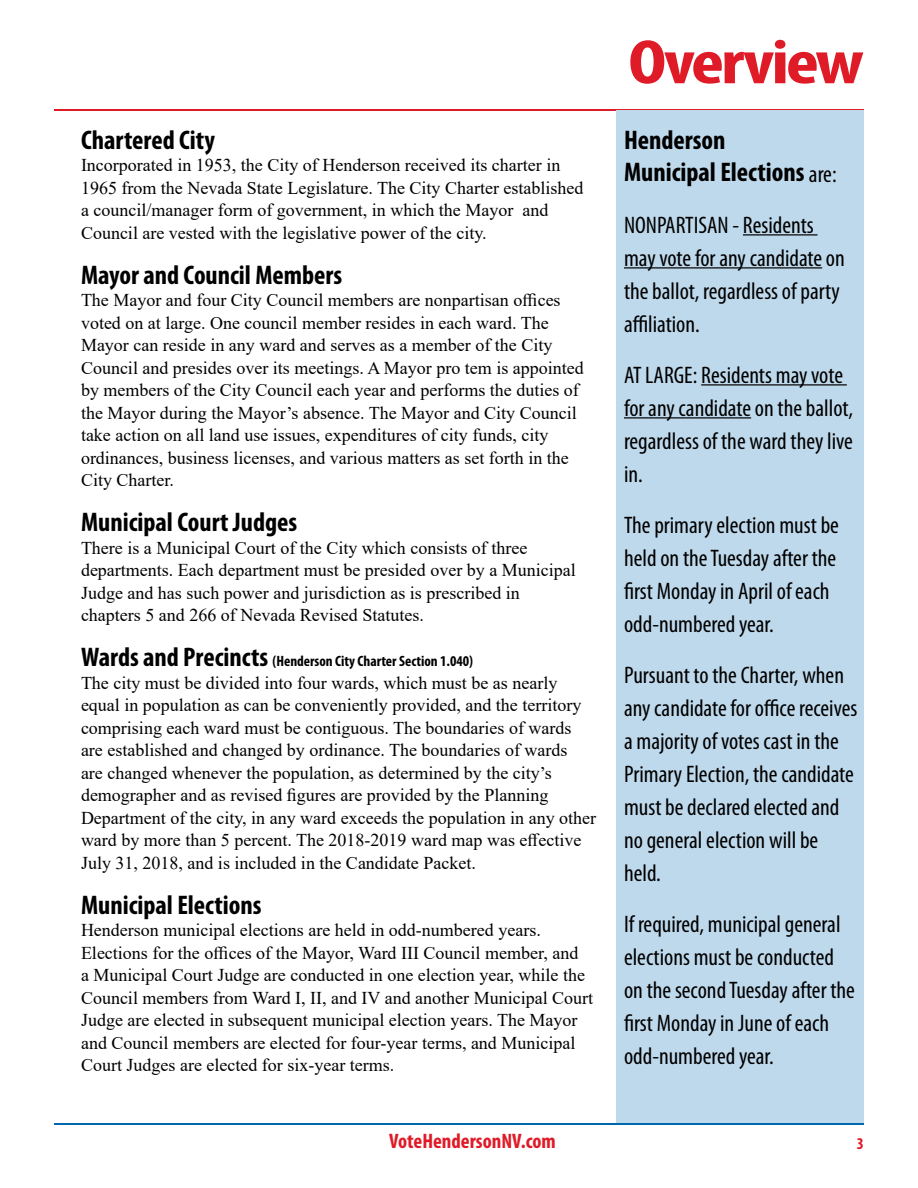
<style>
.page{position:relative;width:918px;height:1188px;background:#fff}
.page>*{position:absolute;margin:0;border:0;box-sizing:border-box;transform-origin:0 0}
.t1{font:700 condensed 63px "Myriad Pro";letter-spacing:-.04em;color:#e01b28;scale:1.25 1}
.t2{font:700 condensed 27px/33px "Myriad Pro";color:#000}
.t3{font:condensed 24px/33px "Myriad Pro";color:#000}
.t4{font:700 condensed 21px "Myriad Pro";color:#e01b28}
.t5{font:18px/22.5px "Times New Roman";color:#000}
.t6{font:700 condensed 16.5px "Myriad Pro";color:#e01b28}
.t7{font:700 condensed 15px "Myriad Pro";color:#000}
.s1{font-size:27px}
.s2{font-weight:400;font-size:24px}
</style>
<div class="page">
<hr style="left:54px;top:109px;width:810px;height:2px;background:#e01b28">
<hr style="left:54px;top:1123px;width:810px;height:2px;background:#0067b1">
<div style="left:616px;top:111px;width:248px;height:1012px;background:#bfd9ec"></div>
<hr style="left:743px;top:234px;width:75px;height:1px;background:#000">
<hr style="left:624px;top:267px;width:198px;height:1px;background:#000">
<hr style="left:701px;top:384px;width:146px;height:1px;background:#000">
<hr style="left:624px;top:417px;width:127px;height:1px;background:#000">
<h2 class="t2" style="left:81px;top:122px;width:135px">Chartered City</h2>
<p class="t5" style="left:81px;top:153px;width:504px">Incorporated in 1953, the City of Henderson received its charter in 1965 from the Nevada State Legislature. The City Charter established a council/manager form of government, in which the Mayor and Council are vested with the legislative power of the city.</p>
<h2 class="t2" style="left:81px;top:257px;width:263px">Mayor and Council Members</h2>
<p class="t5" style="left:81px;top:288px;width:504px">The Mayor and four City Council members are nonpartisan offices voted on at large. One council member resides in each ward. The Mayor can reside in any ward and serves as a member of the City Council and presides over its meetings. A Mayor pro tem is appointed by members of the City Council each year and performs the duties of the Mayor during the Mayor’s absence. The Mayor and City Council take action on all land use issues, expenditures of city funds, city ordinances, business licenses, and various matters as set forth in the City Charter.</p>
<h2 class="t2" style="left:81px;top:505px;width:218px">Municipal Court Judges</h2>
<p class="t5" style="left:81px;top:536px;width:496px">There is a Municipal Court of the City which consists of three departments. Each department must be presided over by a Municipal Judge and has such power and jurisdiction as is prescribed in chapters 5 and 266 of Nevada Revised Statutes.</p>
<p class="t7" style="left:81px;top:652px;width:394px"><span class="s1">Wards and Precincts</span> (Henderson City Charter Section 1.040)</p>
<p class="t5" style="left:81px;top:671px;width:517px">The city must be divided into four wards, which must be as nearly equal in population as can be conveniently provided, and the territory comprising each ward must be contiguous. The boundaries of wards are established and changed by ordinance. The boundaries of wards<br>are changed whenever the population, as determined by the city’s demographer and as revised figures are provided by the Planning Department of the city, in any ward exceeds the population in any other ward by more than 5 percent. The 2018-2019 ward map was effective July 31, 2018, and is included in the Candidate Packet.</p>
<h2 class="t2" style="left:81px;top:887px;width:182px">Municipal Elections</h2>
<p class="t5" style="left:81px;top:918px;width:514px">Henderson municipal elections are held in odd-numbered years.<br>Elections for the offices of the Mayor, Ward III Council member, and<br>a Municipal Court Judge are conducted in one election year, while the Council members from Ward I, II, and IV and another Municipal Court Judge are elected in subsequent municipal election years. The Mayor and Council members are elected for four-year terms, and Municipal Court Judges are elected for six-year terms.</p>
<p class="t4" style="left:389px;top:1128px;width:168px">VoteHendersonNV.com</p>
<h1 class="t1" style="left:628px;top:23px;width:190px">Overview</h1>
<h2 class="t2" style="left:624px;top:122px;width:214px">Henderson<br>Municipal Elections <span class="s2">are:</span></h2>
<h3 class="t3" style="left:624px;top:208px;width:222px">NONPARTISAN - Residents may vote for any candidate on the ballot, regardless of party affiliation.</h3>
<h3 class="t3" style="left:624px;top:358px;width:231px">AT LARGE: Residents may vote for any candidate on the ballot, regardless of the ward they live in.</h3>
<h3 class="t3" style="left:624px;top:508px;width:216px">The primary election must be held on the Tuesday after the first Monday in April of each odd-numbered year.</h3>
<h3 class="t3" style="left:624px;top:658px;width:235px">Pursuant to the Charter, when any candidate for office receives a majority of votes cast in the<br>Primary Election, the candidate must be declared elected and no general election will be held.</h3>
<h3 class="t3" style="left:624px;top:907px;width:232px">If required, municipal general elections must be conducted on the second Tuesday after the first Monday in June of each odd-numbered year.</h3>
<p class="t6" style="left:857px;top:1134px;width:9px">3</p>
</div>
